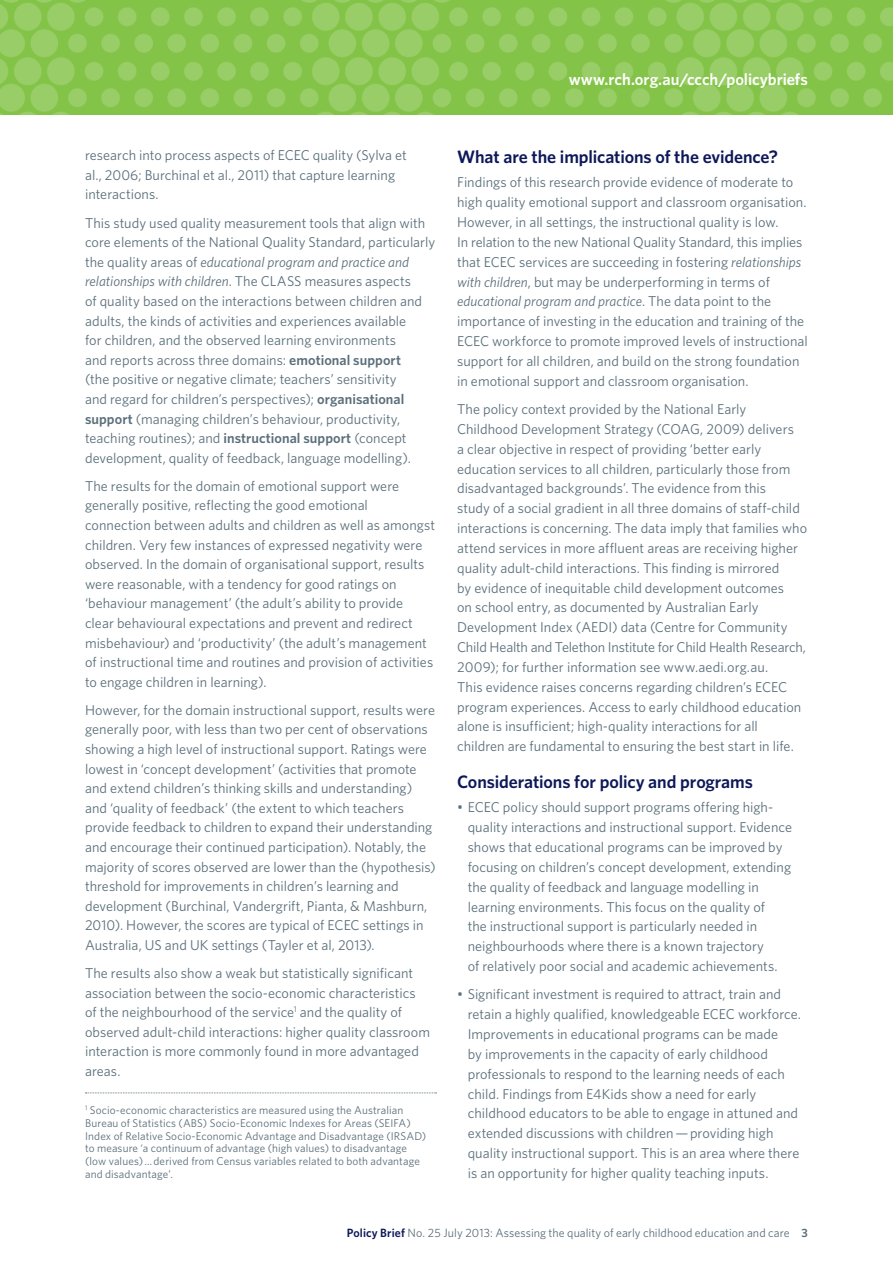
<style>
.page{position:relative;width:893px;height:1263px;background:#fff}
.page>*{position:absolute;margin:0;border:0;box-sizing:border-box;transform-origin:0 0}
.t1{font:600 18px "Whitney";letter-spacing:-.005em;color:#0d1858}
.t2{font:600 16.5px "Whitney";color:#fff}
.t3{font:14.25px/19.8px "Whitney";color:#5b6f7b}
.t4{font:12px "Whitney";letter-spacing:.005em;color:#5b6f7b}
.t5{font:11.25px/12.8px "Whitney";letter-spacing:.01em;color:#5b6f7b}
.s1{font-style:italic}
.s2{font-weight:600}
.s3{font-weight:600;color:#0d1858}
</style>
<div class="page">
<img style="left:0;top:0;width:893px;height:115px">
<svg style="left:85px;top:1092px;width:351px;height:1px"></svg>
<p class="t2" style="left:569px;top:69px;width:241px">www.rch.org.au/ccch/policybriefs</p>
<p class="t3" style="left:85px;top:145px;width:323px">research into process aspects of ECEC quality (Sylva et al., 2006; Burchinal et al., 2011) that capture learning interactions.</p>
<p class="t3" style="left:85px;top:213px;width:352px">This study used quality measurement tools that align with core elements of the National Quality Standard, particularly the quality areas of <span class="s1">educational program and practice and relationships with children</span>. The CLASS measures aspects<br>of quality based on the interactions between children and adults, the kinds of activities and experiences available<br>for children, and the observed learning environments<br>and reports across three domains: <span class="s2">emotional support<br></span>(the positive or negative climate; teachers’ sensitivity<br>and regard for children’s perspectives); <span class="s2">organisational support</span> (managing children’s behaviour, productivity, teaching routines); and <span class="s2">instructional support</span> (concept development, quality of feedback, language modelling).</p>
<p class="t3" style="left:85px;top:476px;width:352px">The results for the domain of emotional support were generally positive, reflecting the good emotional connection between adults and children as well as amongst children. Very few instances of expressed negativity were observed. In the domain of organisational support, results were reasonable, with a tendency for good ratings on ‘behaviour management’ (the adult’s ability to provide clear behavioural expectations and prevent and redirect misbehaviour) and ‘productivity’ (the adult’s management of instructional time and routines and provision of activities to engage children in learning).</p>
<p class="t3" style="left:85px;top:700px;width:352px">However, for the domain instructional support, results were generally poor, with less than two per cent of observations showing a high level of instructional support. Ratings were lowest in ‘concept development’ (activities that promote and extend children’s thinking skills and understanding) and ‘quality of feedback’ (the extent to which teachers provide feedback to children to expand their understanding and encourage their continued participation). Notably, the majority of scores observed are lower than the (hypothesis) threshold for improvements in children’s learning and development (Burchinal, Vandergrift, Pianta, &amp; Mashburn, 2010). However, the scores are typical of ECEC settings in Australia, US and UK settings (Tayler et al, 2013).</p>
<p class="t3" style="left:85px;top:963px;width:346px">The results also show a weak but statistically significant association between the socio-economic characteristics of the neighbourhood of the service<sup>1</sup> and the quality of observed adult-child interactions: higher quality classroom interaction is more commonly found in more advantaged areas.</p>
<p class="t5" style="left:85px;top:1104px;width:343px"><sup>1</sup> Socio-economic characteristics are measured using the Australian Bureau of Statistics (ABS) Socio-Economic Indexes for Areas (SEIFA)<br>Index of Relative Socio-Economic Advantage and Disadvantage (IRSAD) to measure ‘a continuum of advantage (high values) to disadvantage (low values)…derived from Census variables related to both advantage and disadvantage’.</p>
<p class="t1" style="left:457px;top:146px;width:322px">What are the implications of the evidence?</p>
<p class="t3" style="left:457px;top:172px;width:352px">Findings of this research provide evidence of moderate to high quality emotional support and classroom organisation.<br>However, in all settings, the instructional quality is low.<br>In relation to the new National Quality Standard, this implies that ECEC services are succeeding in fostering <span class="s1">relationships with children</span>, but may be underperforming in terms of <span class="s1">educational program and practice</span>. The data point to the importance of investing in the education and training of the ECEC workforce to promote improved levels of instructional support for all children, and build on the strong foundation in emotional support and classroom organisation.</p>
<p class="t3" style="left:457px;top:399px;width:351px">The policy context provided by the National Early Childhood Development Strategy (COAG, 2009) delivers<br>a clear objective in respect of providing ‘better early education services to all children, particularly those from disadvantaged backgrounds’. The evidence from this<br>study of a social gradient in all three domains of staff-child interactions is concerning. The data imply that families who attend services in more affluent areas are receiving higher quality adult-child interactions. This finding is mirrored<br>by evidence of inequitable child development outcomes<br>on school entry, as documented by Australian Early Development Index (AEDI) data (Centre for Community Child Health and Telethon Institute for Child Health Research, 2009); for further information see www.aedi.org.au.<br>This evidence raises concerns regarding children’s ECEC program experiences. Access to early childhood education alone is insufficient; high-quality interactions for all children are fundamental to ensuring the best start in life.</p>
<p class="t1" style="left:457px;top:771px;width:297px">Considerations for policy and programs</p>
<p class="t3" style="left:468px;top:797px;width:326px;text-indent:-11px">• ECEC policy should support programs offering high&shy;quality interactions and instructional support. Evidence shows that educational programs can be improved by focusing on children’s concept development, extending the quality of feedback and language modelling in learning environments. This focus on the quality of<br>the instructional support is particularly needed in neighbourhoods where there is a known trajectory<br>of relatively poor social and academic achievements.</p>
<p class="t3" style="left:468px;top:984px;width:335px;text-indent:-11px">• Significant investment is required to attract, train and retain a highly qualified, knowledgeable ECEC workforce.<br>Improvements in educational programs can be made<br>by improvements in the capacity of early childhood professionals to respond to the learning needs of each child. Findings from E4Kids show a need for early childhood educators to be able to engage in attuned and extended discussions with children—providing high quality instructional support. This is an area where there is an opportunity for higher quality teaching inputs.</p>
<p class="t4" style="left:347px;top:1225px;width:463px"><span class="s3">Policy Brief</span> No. 25 July 2013: Assessing the quality of early childhood education and care <span class="s2">3</span></p>
</div>
